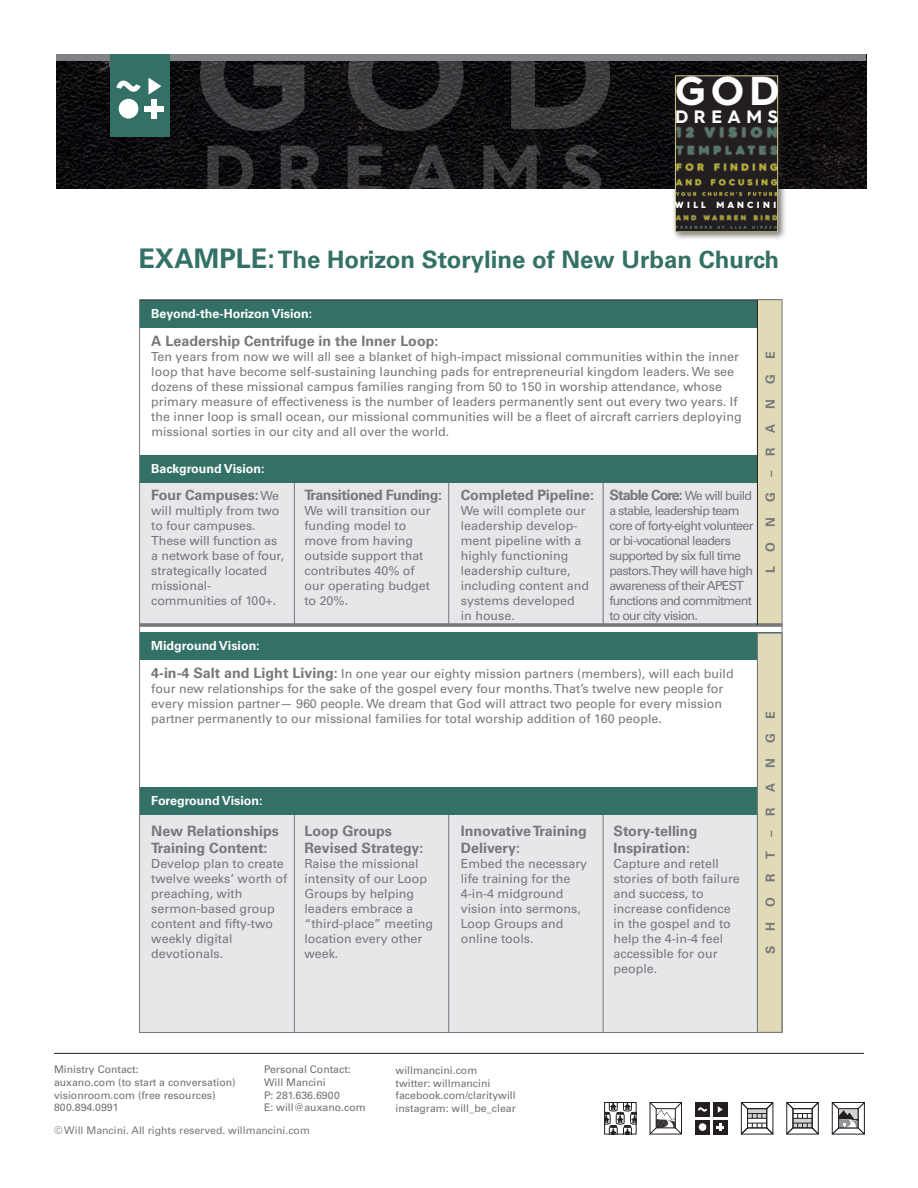
<style>
.page{position:relative;width:918px;height:1188px;background:#fff}
.page>*{position:absolute;margin:0;border:0;box-sizing:border-box;transform-origin:0 0}
.t1{font:700 40.5px "Hurme Geometric Sans 4";color:#fff}
.t2{font:700 24px "Univers LT Std";color:#337167}
.t3{font:700 18px "Hurme Geometric Sans 4";letter-spacing:.31em;color:#fff}
.t4{font:700 14.25px/17.1px "Univers LT Std";color:#76787b}
.t5{font:700 14.25px "Univers LT Std";letter-spacing:-.06em;color:#76787b}
.t6{font:700 14.25px "Univers LT Std";letter-spacing:-.03em;color:#76787b}
.t7{font:12.45px/15px "Univers LT Std";color:#76787b}
.t8{font:12.45px/15px "Univers LT Std";letter-spacing:-.06em;color:#76787b}
.t9{font:700 12.45px "Univers LT Std";color:#fff}
.t10{font:700 12.45px "Univers LT Std";letter-spacing:1.2em;color:#76787b}
.t11{font:10.5px/12.6px "Univers LT Std";color:#717074}
.t12{font:10.5px "Univers LT Std";color:#76787b}
.t13{font:900 9px "Hurme Geometric Sans 4";color:#fff}
.s1{font-size:27px}
.s2{font-weight:400;font-size:12.45px}
.s3{font-weight:700;font-size:14.25px}
</style>
<div class="page">
<hr style="left:54px;top:1053px;width:810px;height:1px;background:#231f20">
<svg style="left:831px;top:1102px;width:34px;height:33px"></svg>
<div style="left:838px;top:1108px;width:20px;height:20px;border:1px solid #231f20"></div>
<div style="left:695px;top:1120px;width:15px;height:14px;background:#231f20"></div>
<div style="left:713px;top:1120px;width:15px;height:14px;background:#231f20"></div>
<div style="left:713px;top:1102px;width:15px;height:15px;background:#231f20"></div>
<svg style="left:717px;top:1123px;width:7px;height:8px"></svg>
<div style="left:699px;top:1123px;width:7px;height:8px;background:#fff;border-radius:50%"></div>
<svg style="left:718px;top:1106px;width:5px;height:7px"></svg>
<div style="left:695px;top:1102px;width:15px;height:15px;background:#231f20"></div>
<svg style="left:698px;top:1107px;width:9px;height:5px"></svg>
<svg style="left:606px;top:1104px;width:28px;height:28px"></svg>
<div style="left:604px;top:1102px;width:32px;height:32px;border:1px solid #231f20"></div>
<svg style="left:740px;top:1102px;width:34px;height:33px"></svg>
<svg style="left:649px;top:1102px;width:33px;height:33px"></svg>
<svg style="left:786px;top:1102px;width:33px;height:33px"></svg>
<div style="left:139px;top:482px;width:620px;height:143px;background:#e6e7e9"></div>
<div style="left:140px;top:300px;width:642px;height:28px;background:#337167"></div>
<hr style="left:294px;top:462px;width:1px;height:163px;background:#76787b">
<hr style="left:448px;top:462px;width:1px;height:163px;background:#76787b">
<hr style="left:603px;top:462px;width:1px;height:163px;background:#76787b">
<div style="left:140px;top:455px;width:642px;height:28px;background:#337167"></div>
<div style="left:139px;top:815px;width:620px;height:218px;background:#e6e7e9"></div>
<hr style="left:294px;top:794px;width:1px;height:238px;background:#76787b">
<hr style="left:448px;top:794px;width:1px;height:238px;background:#76787b">
<hr style="left:603px;top:794px;width:1px;height:238px;background:#76787b">
<div style="left:140px;top:787px;width:642px;height:28px;background:#337167"></div>
<div style="left:140px;top:632px;width:642px;height:28px;background:#337167"></div>
<div style="left:757px;top:300px;width:25px;height:325px;background:#e0dab6"></div>
<svg style="left:141px;top:623px;width:640px;height:4px;fill:#77797c"></svg>
<hr style="left:757px;top:300px;width:1px;height:325px;background:#231f20">
<div style="left:757px;top:633px;width:25px;height:399px;background:#e0dab6"></div>
<hr style="left:757px;top:632px;width:1px;height:400px;background:#76787b">
<img style="left:56px;top:61px;width:810px;height:128px">
<img style="left:200px;top:61px;width:409px;height:128px">
<div style="left:56px;top:54px;width:810px;height:7px;background:#808285"></div>
<div style="left:110px;top:54px;width:60px;height:82px;background:#337167"></div>
<svg style="left:116px;top:80px;width:25px;height:12px"></svg>
<svg style="left:148px;top:78px;width:13px;height:17px"></svg>
<div style="left:119px;top:99px;width:19px;height:20px;background:#fff;border-radius:50%"></div>
<div style="left:145px;top:106px;width:19px;height:5px;background:#fff"></div>
<div style="left:152px;top:99px;width:5px;height:19px;background:#fff"></div>
<div style="left:672px;top:72px;width:115px;height:169px;background:#231f20;opacity:.65"></div>
<img style="left:677px;top:77px;width:99px;height:153px">
<div style="left:675px;top:75px;width:103px;height:157px;border:1px solid #d0c88e"></div>
<h1 class="t1" style="left:675px;top:62px;width:106px">GOD</h1>
<h3 class="t3" style="left:675px;top:104px;width:105px">DREAMS</h3>
<p class="t13" style="left:675px;top:199px;width:103px">W I L L M A N C I N I</p>
<h2 class="t2" style="left:138px;top:246px;width:642px"><span class="s1">EXAMPLE:</span> The Horizon Storyline of New Urban Church</h2>
<p class="t9" style="left:151px;top:306px;width:163px">Beyond-the-Horizon Vision:</p>
<p class="t4" style="left:151px;top:332px;width:289px">A Leadership Centrifuge in the Inner Loop:</p>
<p class="t7" style="left:151px;top:349px;width:592px">Ten years from now we will all see a blanket of high-impact missional communities within the inner loop that have become self-sustaining launching pads for entrepreneurial kingdom leaders. We see dozens of these missional campus families ranging from 50 to 150 in worship attendance, whose primary measure of effectiveness is the number of leaders permanently sent out every two years. If the inner loop is small ocean, our missional communities will be a fleet of aircraft carriers deploying missional sorties in our city and all over the world.</p>
<p class="t9" style="left:151px;top:461px;width:115px">Background Vision:</p>
<p class="t4" style="left:151px;top:487px;width:129px">Four Campuses: <span class="s2">We</span></p>
<p class="t7" style="left:151px;top:503px;width:134px">will multiply from two to four campuses.<br>These will function as a network base of four, strategically located missional&shy;communities of 100+.</p>
<p class="t9" style="left:151px;top:639px;width:110px">Midground Vision:</p>
<p class="t6" style="left:304px;top:487px;width:139px">Transitioned Funding:</p>
<p class="t7" style="left:304px;top:503px;width:128px">We will transition our funding model to move from having outside support that contributes 40% of our operating budget to 20%.</p>
<p class="t4" style="left:461px;top:487px;width:135px">Completed Pipeline:</p>
<p class="t7" style="left:461px;top:503px;width:130px">We will complete our leadership develop&shy;ment pipeline with a highly functioning leadership culture, including content and systems developed<br>in house.</p>
<p class="t5" style="left:609px;top:487px;width:144px">Stable Core: <span class="s2">We will build</span></p>
<p class="t8" style="left:609px;top:503px;width:146px">a stable, leadership team core of forty-eight volunteer or bi-vocational leaders supported by six full time pastors.They will have high awareness of their APEST functions and commitment to our city vision.</p>
<p class="t7" style="left:151px;top:666px;width:584px"><span class="s3">4-in-4 Salt and Light Living:</span> In one year our eighty mission partners (members), will each build four new relationships for the sake of the gospel every four months.That’s twelve new people for every mission partner— 960 people. We dream that God will attract two people for every mission partner permanently to our missional families for total worship addition of 160 people.</p>
<p class="t9" style="left:151px;top:794px;width:113px">Foreground Vision:</p>
<p class="t4" style="left:151px;top:823px;width:129px">New Relationships<br>Training Content:</p>
<p class="t7" style="left:151px;top:856px;width:137px">Develop plan to create twelve weeks’ worth of preaching, with sermon-based group content and fifty-two weekly digital devotionals.</p>
<p class="t4" style="left:304px;top:823px;width:121px">Loop Groups<br>Revised Strategy:</p>
<p class="t7" style="left:304px;top:857px;width:130px">Raise the missional intensity of our Loop<br>Groups by helping leaders embrace a “third-place” meeting location every other week.</p>
<p class="t4" style="left:461px;top:823px;width:128px">Innovative Training<br>Delivery:</p>
<p class="t7" style="left:461px;top:857px;width:128px">Embed the necessary life training for the<br>4-in-4 midground vision into sermons,<br>Loop Groups and online tools.</p>
<p class="t4" style="left:614px;top:823px;width:85px">Story-telling<br>Inspiration:</p>
<p class="t7" style="left:613px;top:857px;width:128px">Capture and retell stories of both failure and success, to increase confidence in the gospel and to help the 4-in-4 feel accessible for our people.</p>
<p class="t10" style="left:763px;top:573px;width:222px;rotate:-90deg">LONG–RANGE</p>
<p class="t10" style="left:763px;top:954px;width:245px;rotate:-90deg">SHORT–RANGE</p>
<p class="t11" style="left:54px;top:1064px;width:183px">Ministry Contact:<br>auxano.com (to start a conversation) visionroom.com (free resources)<br>800.894.0991</p>
<p class="t11" style="left:264px;top:1064px;width:103px">Personal Contact:<br>Will Mancini<br>P: 281.636.6900<br>E: will@auxano.com</p>
<p class="t11" style="left:396px;top:1064px;width:122px">willmancini.com<br>twitter: willmancini facebook.com/claritywill instagram: will_be_clear</p>
<p class="t12" style="left:54px;top:1124px;width:257px">© Will Mancini. All rights reserved. willmancini.com</p>
</div>
